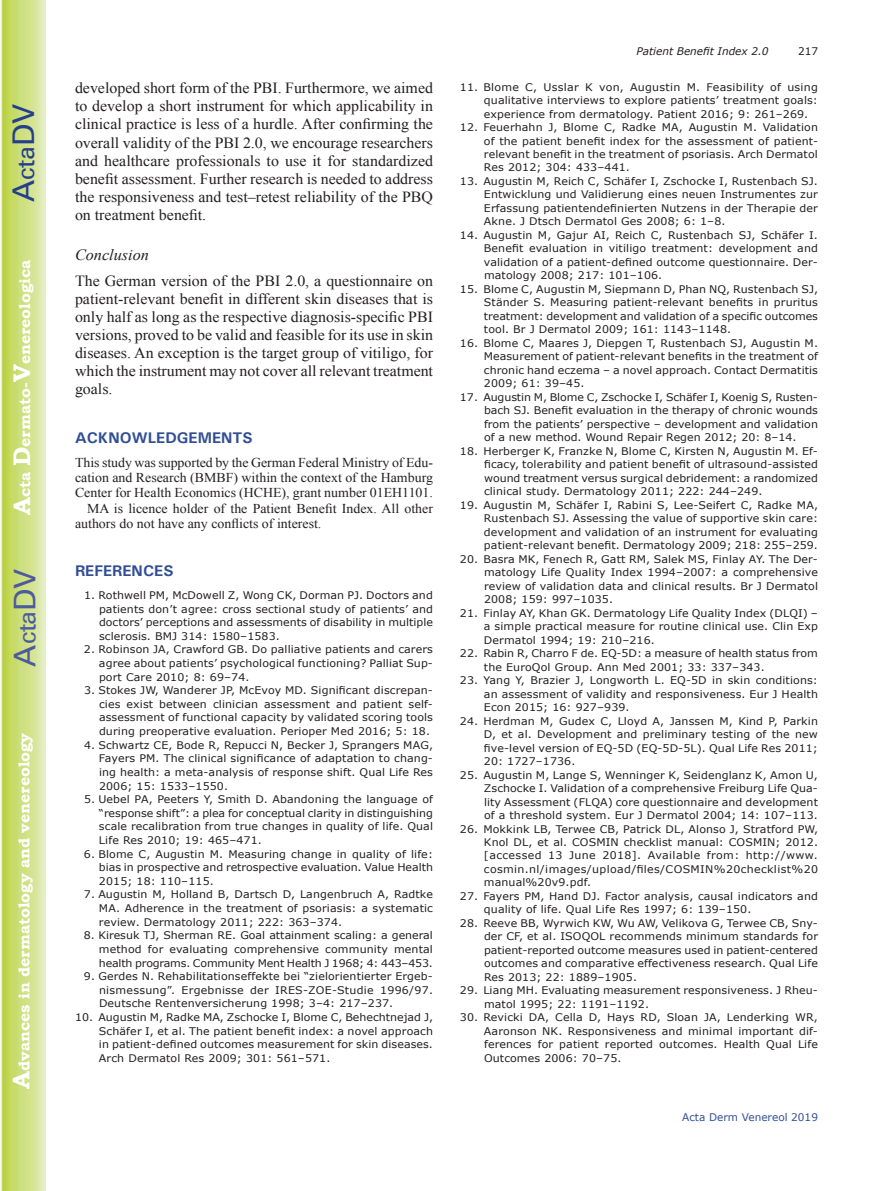
<style>
.page{position:relative;width:893px;height:1191px;background:#fff}
.page>*{position:absolute;margin:0;border:0;box-sizing:border-box;transform-origin:0 0}
.t1{font:30px "Univers";color:#4d5a9e}
.t2{font:30px "Univers";color:#253f8e}
.t3{font:italic 15.75px "Times New Roman";color:#231f20}
.t4{font:15.45px/18.1px "Times New Roman";color:#231f20;text-align:justify}
.t5{font:700 15.45px "Bookman Old Style";color:#fff}
.t6{font:700 15.45px "Univers";color:#324f95}
.t7{font:13.5px "Times New Roman";color:#231f20}
.t8{font:10.5px/13.5px "Verdana";letter-spacing:.01em;color:#231f20;text-align:justify;scale:1.05 1}
.t9{font:italic 10.5px "Verdana";color:#231f20}
.t10{font:10.5px "Verdana";color:#324f95}
.t11{font:10.5px "Verdana";letter-spacing:.01em;color:#231f20}
.s1{font-size:24px}
</style>
<div class="page">
<svg style="left:1px;top:0;width:45px;height:1191px;background:#cfe084"></svg>
<h1 class="t2" style="left:6px;top:202px;width:100px;rotate:-90deg">A<span class="s1">cta</span>DV</h1>
<h3 class="t5" style="left:15px;top:515px;width:257px;rotate:-90deg"><span class="s1">A</span>cta <span class="s1">D</span>ermato-<span class="s1">V</span>enereologica</h3>
<h1 class="t1" style="left:7px;top:666px;width:100px;rotate:-90deg">A<span class="s1">cta</span>DV</h1>
<h3 class="t5" style="left:15px;top:1088px;width:357px;rotate:-90deg"><span class="s1">A</span>dvances in dermatology and venereology</h3>
<p class="t4" style="left:75px;top:79px;width:360px">developed short form of the PBI. Furthermore, we aimed to develop a short instrument for which applicability in clinical practice is less of a hurdle. After confirming the overall validity of the PBI 2.0, we encourage researchers and healthcare professionals to use it for standardized benefit assessment. Further research is needed to address the responsiveness and test–retest reliability of the PBQ on treatment benefit.</p>
<h2 class="t3" style="left:75px;top:244px;width:75px">Conclusion</h2>
<p class="t4" style="left:75px;top:271px;width:360px">The German version of the PBI 2.0, a questionnaire on patient-relevant benefit in different skin diseases that is only half as long as the respective diagnosis-specific PBI versions, proved to be valid and feasible for its use in skin diseases. An exception is the target group of vitiligo, for which the instrument may not cover all relevant treatment goals.</p>
<h3 class="t6" style="left:75px;top:428px;width:179px">ACKNOWLEDGEMENTS</h3>
<p class="t7" style="left:75px;top:453px;width:359px">This study was supported by the German Federal Ministry of Edu-</p>
<p class="t7" style="left:75px;top:469px;width:359px">cation and Research (BMBF) within the context of the Hamburg</p>
<p class="t7" style="left:75px;top:484px;width:359px">Center for Health Economics (HCHE), grant number 01EH1101.</p>
<p class="t7" style="left:87px;top:499px;width:348px">MA is licence holder of the Patient Benefit Index. All other</p>
<p class="t7" style="left:75px;top:514px;width:248px">authors do not have any conflicts of interest.</p>
<h3 class="t6" style="left:75px;top:561px;width:100px">REFERENCES</h3>
<p class="t8" style="left:99px;top:588px;width:320px;text-indent:-15px">1. Rothwell PM, McDowell Z, Wong CK, Dorman PJ. Doctors and patients don’t agree: cross sectional study of patients’ and doctors’ perceptions and assessments of disability in multiple sclerosis. BMJ 314: 1580–1583.</p>
<p class="t8" style="left:99px;top:642px;width:320px;text-indent:-15px">2. Robinson JA, Crawford GB. Do palliative patients and carers agree about patients’ psychological functioning? Palliat Sup&shy;port Care 2010; 8: 69–74.</p>
<p class="t8" style="left:99px;top:683px;width:320px;text-indent:-15px">3. Stokes JW, Wanderer JP, McEvoy MD. Significant discrepan&shy;cies exist between clinician assessment and patient self&shy;assessment of functional capacity by validated scoring tools during preoperative evaluation. Perioper Med 2016; 5: 18.</p>
<p class="t8" style="left:99px;top:738px;width:320px;text-indent:-15px">4. Schwartz CE, Bode R, Repucci N, Becker J, Sprangers MAG, Fayers PM. The clinical significance of adaptation to chang&shy;ing health: a meta-analysis of response shift. Qual Life Res 2006; 15: 1533–1550.</p>
<p class="t8" style="left:99px;top:792px;width:320px;text-indent:-15px">5. Uebel PA, Peeters Y, Smith D. Abandoning the language of “response shift”: a plea for conceptual clarity in distinguishing scale recalibration from true changes in quality of life. Qual Life Res 2010; 19: 465–471.</p>
<p class="t8" style="left:99px;top:847px;width:320px;text-indent:-15px">6. Blome C, Augustin M. Measuring change in quality of life: bias in prospective and retrospective evaluation. Value Health 2015; 18: 110–115.</p>
<p class="t8" style="left:99px;top:887px;width:320px;text-indent:-15px">7. Augustin M, Holland B, Dartsch D, Langenbruch A, Radtke MA. Adherence in the treatment of psoriasis: a systematic review. Dermatology 2011; 222: 363–374.</p>
<p class="t8" style="left:99px;top:928px;width:320px;text-indent:-15px">8. Kiresuk TJ, Sherman RE. Goal attainment scaling: a general method for evaluating comprehensive community mental health programs. Community Ment Health J 1968; 4: 443–453.</p>
<p class="t8" style="left:99px;top:969px;width:320px;text-indent:-15px">9. Gerdes N. Rehabilitationseffekte bei “zielorientierter Ergeb&shy;nismessung”. Ergebnisse der IRES-ZOE-Studie 1996/97.<br>Deutsche Rentenversicherung 1998; 3–4: 217–237.</p>
<p class="t8" style="left:99px;top:1010px;width:320px;text-indent:-24px">10. Augustin M, Radke MA, Zschocke I, Blome C, Behechtnejad J, Schäfer I, et al. The patient benefit index: a novel approach in patient-defined outcomes measurement for skin diseases.<br>Arch Dermatol Res 2009; 301: 561–571.</p>
<p class="t9" style="left:636px;top:44px;width:134px">Patient Benefit Index 2.0</p>
<p class="t11" style="left:798px;top:44px;width:22px">217</p>
<p class="t8" style="left:484px;top:80px;width:320px;text-indent:-24px">11. Blome C, Usslar K von, Augustin M. Feasibility of using qualitative interviews to explore patients’ treatment goals: experience from dermatology. Patient 2016; 9: 261–269.</p>
<p class="t8" style="left:484px;top:120px;width:320px;text-indent:-24px">12. Feuerhahn J, Blome C, Radke MA, Augustin M. Validation of the patient benefit index for the assessment of patient&shy;relevant benefit in the treatment of psoriasis. Arch Dermatol Res 2012; 304: 433–441.</p>
<p class="t8" style="left:484px;top:174px;width:320px;text-indent:-24px">13. Augustin M, Reich C, Schäfer I, Zschocke I, Rustenbach SJ.<br>Entwicklung und Validierung eines neuen Instrumentes zur Erfassung patientendefinierten Nutzens in der Therapie der Akne. J Dtsch Dermatol Ges 2008; 6: 1–8.</p>
<p class="t8" style="left:484px;top:228px;width:320px;text-indent:-24px">14. Augustin M, Gajur AI, Reich C, Rustenbach SJ, Schäfer I.<br>Benefit evaluation in vitiligo treatment: development and validation of a patient-defined outcome questionnaire. Der&shy;matology 2008; 217: 101–106.</p>
<p class="t8" style="left:484px;top:282px;width:320px;text-indent:-24px">15. Blome C, Augustin M, Siepmann D, Phan NQ, Rustenbach SJ, Ständer S. Measuring patient-relevant benefits in pruritus treatment: development and validation of a specific outcomes tool. Br J Dermatol 2009; 161: 1143–1148.</p>
<p class="t8" style="left:484px;top:336px;width:320px;text-indent:-24px">16. Blome C, Maares J, Diepgen T, Rustenbach SJ, Augustin M.<br>Measurement of patient-relevant benefits in the treatment of chronic hand eczema – a novel approach. Contact Dermatitis 2009; 61: 39–45.</p>
<p class="t8" style="left:484px;top:390px;width:320px;text-indent:-24px">17. Augustin M, Blome C, Zschocke I, Schäfer I, Koenig S, Rusten&shy;bach SJ. Benefit evaluation in the therapy of chronic wounds from the patients’ perspective – development and validation of a new method. Wound Repair Regen 2012; 20: 8–14.</p>
<p class="t8" style="left:484px;top:444px;width:320px;text-indent:-24px">18. Herberger K, Franzke N, Blome C, Kirsten N, Augustin M. Ef&shy;ficacy, tolerability and patient benefit of ultrasound-assisted wound treatment versus surgical debridement: a randomized clinical study. Dermatology 2011; 222: 244–249.</p>
<p class="t8" style="left:484px;top:498px;width:320px;text-indent:-24px">19. Augustin M, Schäfer I, Rabini S, Lee-Seifert C, Radke MA, Rustenbach SJ. Assessing the value of supportive skin care: development and validation of an instrument for evaluating patient-relevant benefit. Dermatology 2009; 218: 255–259.</p>
<p class="t8" style="left:484px;top:552px;width:320px;text-indent:-24px">20. Basra MK, Fenech R, Gatt RM, Salek MS, Finlay AY. The Der&shy;matology Life Quality Index 1994–2007: a comprehensive review of validation data and clinical results. Br J Dermatol 2008; 159: 997–1035.</p>
<p class="t8" style="left:484px;top:606px;width:320px;text-indent:-24px">21. Finlay AY, Khan GK. Dermatology Life Quality Index (DLQI) – a simple practical measure for routine clinical use. Clin Exp Dermatol 1994; 19: 210–216.</p>
<p class="t8" style="left:484px;top:646px;width:320px;text-indent:-24px">22. Rabin R, Charro F de. EQ-5D: a measure of health status from the EuroQol Group. Ann Med 2001; 33: 337–343.</p>
<p class="t8" style="left:484px;top:673px;width:320px;text-indent:-24px">23. Yang Y, Brazier J, Longworth L. EQ-5D in skin conditions: an assessment of validity and responsiveness. Eur J Health Econ 2015; 16: 927–939.</p>
<p class="t8" style="left:484px;top:714px;width:320px;text-indent:-24px">24. Herdman M, Gudex C, Lloyd A, Janssen M, Kind P, Parkin D, et al. Development and preliminary testing of the new five-level version of EQ-5D (EQ-5D-5L). Qual Life Res 2011; 20: 1727–1736.</p>
<p class="t8" style="left:484px;top:768px;width:320px;text-indent:-24px">25. Augustin M, Lange S, Wenninger K, Seidenglanz K, Amon U, Zschocke I. Validation of a comprehensive Freiburg Life Qua&shy;lity Assessment (FLQA) core questionnaire and development of a threshold system. Eur J Dermatol 2004; 14: 107–113.</p>
<p class="t8" style="left:484px;top:822px;width:320px;text-indent:-24px">26. Mokkink LB, Terwee CB, Patrick DL, Alonso J, Stratford PW, Knol DL, et al. COSMIN checklist manual: COSMIN; 2012. [accessed 13 June 2018]. Available from: http://www. cosmin.nl/images/upload/files/COSMIN%20checklist%20 manual%20v9.pdf.</p>
<p class="t8" style="left:484px;top:889px;width:320px;text-indent:-24px">27. Fayers PM, Hand DJ. Factor analysis, causal indicators and quality of life. Qual Life Res 1997; 6: 139–150.</p>
<p class="t8" style="left:484px;top:916px;width:320px;text-indent:-24px">28. Reeve BB, Wyrwich KW, Wu AW, Velikova G, Terwee CB, Sny&shy;der CF, et al. ISOQOL recommends minimum standards for patient-reported outcome measures used in patient-centered outcomes and comparative effectiveness research. Qual Life Res 2013; 22: 1889–1905.</p>
<p class="t8" style="left:484px;top:983px;width:320px;text-indent:-24px">29. Liang MH. Evaluating measurement responsiveness. J Rheu&shy;matol 1995; 22: 1191–1192.</p>
<p class="t8" style="left:484px;top:1010px;width:320px;text-indent:-24px">30. Revicki DA, Cella D, Hays RD, Sloan JA, Lenderking WR, Aaronson NK. Responsiveness and minimal important dif&shy;ferences for patient reported outcomes. Health Qual Life Outcomes 2006: 70–75.</p>
<p class="t10" style="left:682px;top:1109px;width:137px">Acta Derm Venereol 2019</p>
</div>
